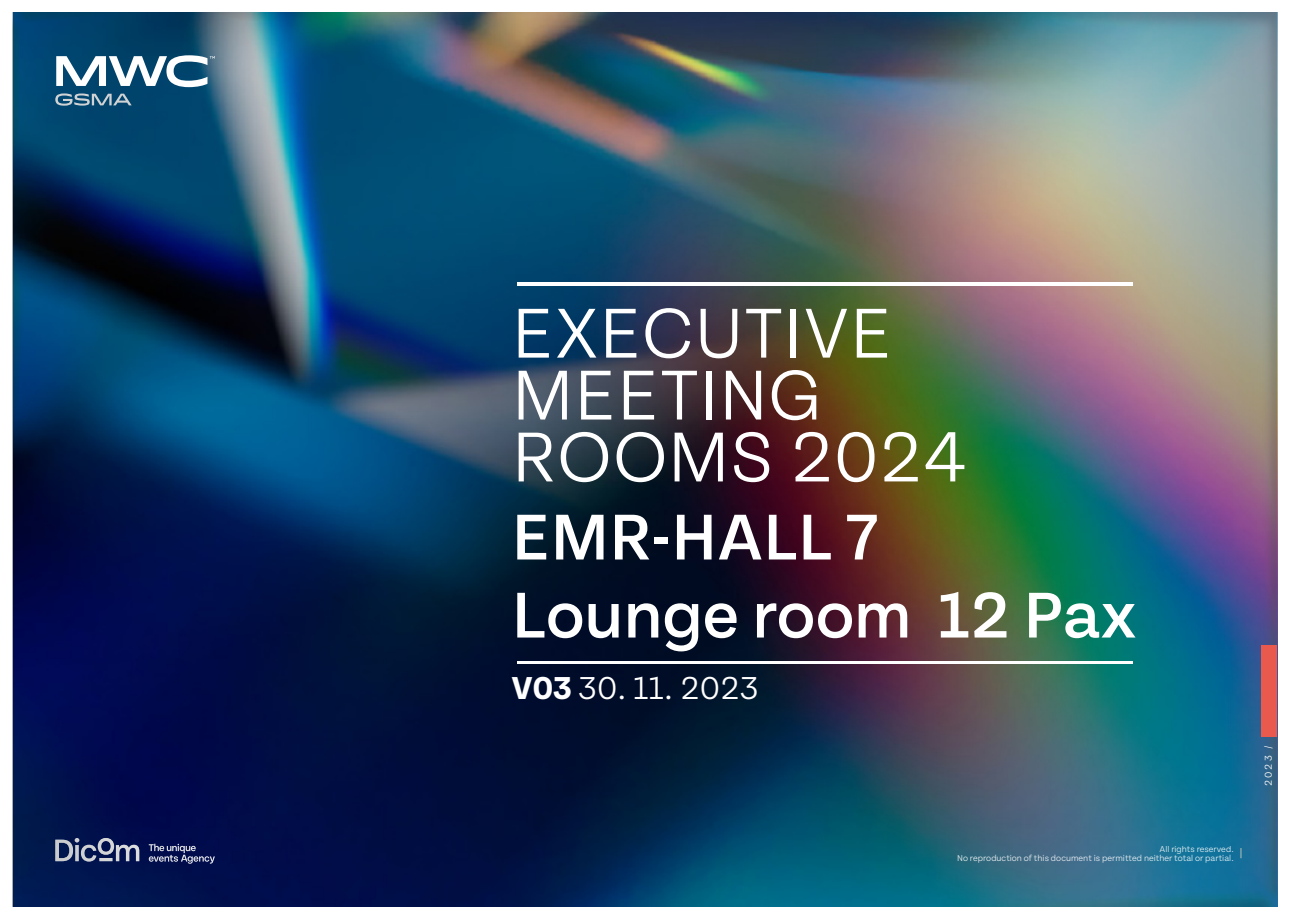
<style>
.page{position:relative;width:1289px;height:919px;background:#fff}
.page>*{position:absolute;margin:0;border:0;box-sizing:border-box;transform-origin:0 0}
.t1{font:300 75px "Tenon";color:#fff}
.t2{font:500 68.7px "Tenon";color:#fff}
.t3{font:300 33.75px "Tenon";color:#fff}
.t4{font:300 10.5px "Tenon";color:#fff}
.t5{font:300 9px/9px "Tenon";color:#fff;text-align:right}
.s1{font-weight:700}
</style>
<div class="page">
<div style="left:11px;top:11px;width:633px;height:895px;background:#231f20;opacity:.5"></div>
<div style="left:644px;top:11px;width:633px;height:896px;background:#231f20;opacity:.5"></div>
<hr style="left:517px;top:660px;width:615px;height:3px;background:#fff">
<hr style="left:517px;top:283px;width:615px;height:3px;background:#fff">
<hr style="left:517px;top:282px;width:615px;height:3px;background:#fff">
<div style="left:1260px;top:645px;width:16px;height:91px;background:#ea594e"></div>
<svg style="left:55px;top:93px;width:77px;height:13px"></svg>
<svg style="left:56px;top:55px;width:159px;height:32px"></svg>
<p class="t1" style="left:511px;top:294px;width:382px">EXECUTIVE</p>
<p class="t1" style="left:511px;top:356px;width:312px">MEETING</p>
<p class="t1" style="left:511px;top:418px;width:456px">ROOMS 2024</p>
<p class="t2" style="left:511px;top:501px;width:368px">EMR-HALL 7</p>
<p class="t2" style="left:511px;top:579px;width:626px">Lounge room 12 Pax</p>
<p class="t3" style="left:511px;top:670px;width:248px"><span class="s1">V03</span> 30. 11. 2023</p>
<p class="t4" style="left:1262px;top:786px;width:42px;rotate:-90deg">2023 /</p>
<p class="t5" style="left:957px;top:845px;width:278px">All rights reserved.<br>No reproduction of this document is permitted neither total or partial.</p>
<p class="t4" style="left:1239px;top:846px;width:5px">|</p>
</div>
